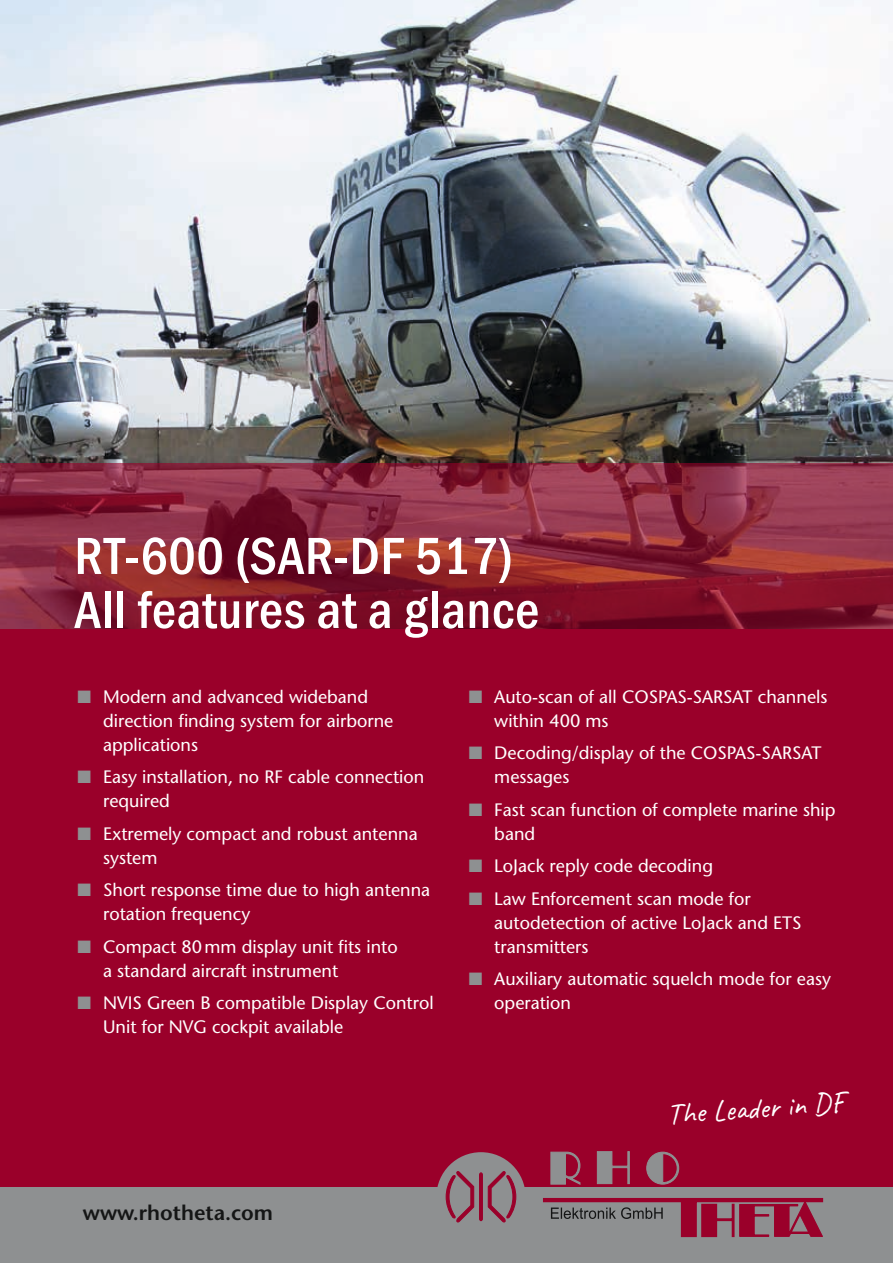
<style>
.page{position:relative;width:893px;height:1263px;background:#fff}
.page>*{position:absolute;margin:0;border:0;box-sizing:border-box;transform-origin:0 0}
.t1{font:500 54px/54px "Franklin Gothic URW Con";letter-spacing:.01em;color:#fff}
.t2{font:30px "Caveat";color:#fff}
.t3{font:600 21px "Stone Sans Std";color:#151616}
.t4{font:500 18px/24px "Stone Sans Std";color:#fff}
.s1{color:#8e9091}
</style>
<div class="page">
<div style="left:0;top:1148px;width:893px;height:115px;background:#8e9091"></div>
<img style="left:0;top:0;width:893px;height:463px">
<div style="left:0;top:629px;width:893px;height:557px;background:#9a002a"></div>
<svg style="left:0;top:463px;width:893px;height:166px;background:#892539"></svg>
<div style="left:436px;top:1152px;width:90px;height:89px;background:#8e9091;border-radius:50%"></div>
<svg style="left:446px;top:1171px;width:70px;height:52px"></svg>
<svg style="left:596px;top:1151px;width:34px;height:34px"></svg>
<svg style="left:646px;top:1151px;width:34px;height:34px"></svg>
<svg style="left:550px;top:1151px;width:31px;height:34px"></svg>
<svg style="left:543px;top:1198px;width:281px;height:40px"></svg>
<h1 class="t1" style="left:74px;top:527px;width:466px">RT-600 (SAR-DF 517)<br>All features at a glance</h1>
<p class="t4" style="left:103px;top:684px;width:292px;text-indent:-26px"><span class="s1">■</span> Modern and advanced wideband direction finding system for airborne applications</p>
<p class="t4" style="left:103px;top:765px;width:323px;text-indent:-26px"><span class="s1">■</span> Easy installation, no RF cable connection required</p>
<p class="t4" style="left:103px;top:821px;width:316px;text-indent:-26px"><span class="s1">■</span> Extremely compact and robust antenna system</p>
<p class="t4" style="left:103px;top:878px;width:329px;text-indent:-26px"><span class="s1">■</span> Short response time due to high antenna rotation frequency</p>
<p class="t4" style="left:103px;top:934px;width:296px;text-indent:-26px"><span class="s1">■</span> Compact 80mm display unit fits into a standard aircraft instrument</p>
<p class="t4" style="left:103px;top:991px;width:332px;text-indent:-26px"><span class="s1">■</span> NVIS Green B compatible Display Control<br>Unit for NVG cockpit available</p>
<p class="t3" style="left:83px;top:1200px;width:192px">www.rhotheta.com</p>
<p class="t4" style="left:494px;top:684px;width:335px;text-indent:-26px"><span class="s1">■</span> Auto-scan of all COSPAS-SARSAT channels within 400 ms</p>
<p class="t4" style="left:494px;top:741px;width:329px;text-indent:-26px"><span class="s1">■</span> Decoding/display of the COSPAS-SARSAT messages</p>
<p class="t4" style="left:494px;top:797px;width:343px;text-indent:-26px"><span class="s1">■</span> Fast scan function of complete marine ship band</p>
<p class="t4" style="left:469px;top:854px;width:246px"><span class="s1">■</span> LoJack reply code decoding</p>
<p class="t4" style="left:494px;top:886px;width:309px;text-indent:-26px"><span class="s1">■</span> Law Enforcement scan mode for autodetection of active LoJack and ETS transmitters</p>
<p class="t4" style="left:494px;top:967px;width:338px;text-indent:-26px"><span class="s1">■</span> Auxiliary automatic squelch mode for easy operation</p>
<h2 class="t2" style="left:666px;top:1095px;width:179px;rotate:-4deg">The Leader in DF</h2>
</div>
